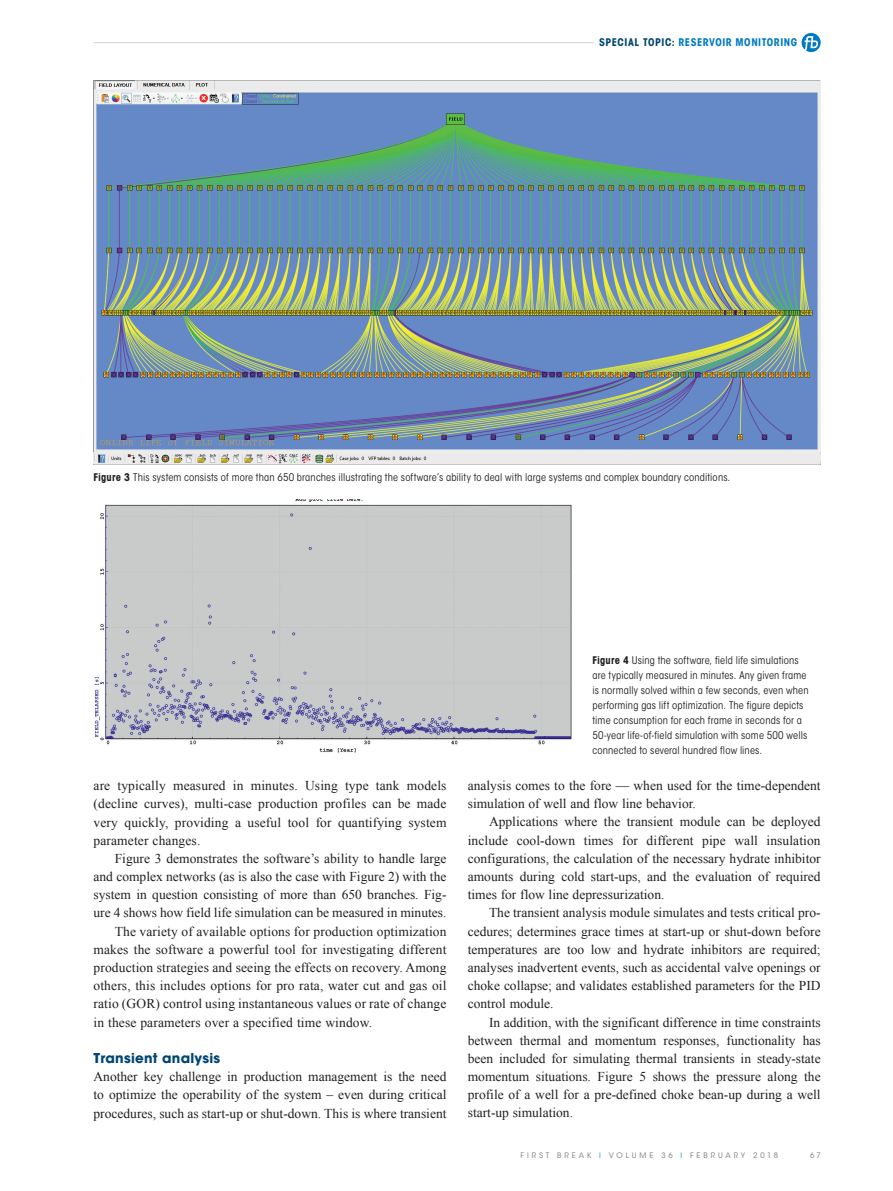
<style>
.page{position:relative;width:893px;height:1191px;background:#fff}
.page>*{position:absolute;margin:0;border:0;box-sizing:border-box;transform-origin:0 0}
.t1{font:13.5px/18.1px "Times New Roman";color:#231f20;text-align:justify}
.t2{font:700 13.5px "ITC Avant Garde Std";letter-spacing:.02em;color:#004670}
.t3{font:condensed 10.5px/15px "ITC Avant Garde Std";letter-spacing:.015em;color:#231f20}
.t4{font:700 condensed 10.5px "ITC Avant Garde Std";letter-spacing:.055em;color:#007ac2}
.t5{font:7.5px "ITC Avant Garde Std";letter-spacing:.385em;color:#787a7d}
.s1{color:#004670}
.s2{font-weight:700}
.s3{color:#1c8acb}
</style>
<div class="page">
<hr style="left:94px;top:42px;width:499px;height:1px;background:#d1d2d4">
<svg style="left:801px;top:33px;width:20px;height:19px"></svg>
<img style="left:94px;top:81px;width:727px;height:384px">
<img style="left:94px;top:499px;width:478px;height:254px">
<p class="t4" style="left:599px;top:36px;width:200px"><span class="s1">SPECIAL TOPIC:</span> RESERVOIR MONITORING</p>
<p class="t3" style="left:94px;top:469px;width:638px"><span class="s2">Figure 3</span> This system consists of more than 650 branches illustrating the software’s ability to deal with large systems and complex boundary conditions.</p>
<p class="t1" style="left:94px;top:776px;width:354px">are typically measured in minutes. Using type tank models (decline curves), multi-case production profiles can be made very quickly, providing a useful tool for quantifying system parameter changes.</p>
<p class="t1" style="left:115px;top:849px;width:333px">Figure 3 demonstrates the software’s ability to handle large</p>
<p class="t1" style="left:94px;top:867px;width:354px">and complex networks (as is also the case with Figure 2) with the</p>
<p class="t1" style="left:94px;top:885px;width:354px">system in question consisting of more than 650 branches. Fig-</p>
<p class="t1" style="left:94px;top:903px;width:354px">ure 4 shows how field life simulation can be measured in minutes.</p>
<p class="t1" style="left:115px;top:922px;width:333px">The variety of available options for production optimization</p>
<p class="t1" style="left:94px;top:940px;width:354px">makes the software a powerful tool for investigating different</p>
<p class="t1" style="left:94px;top:958px;width:354px">production strategies and seeing the effects on recovery. Among</p>
<p class="t1" style="left:94px;top:976px;width:354px">others, this includes options for pro rata, water cut and gas oil</p>
<p class="t1" style="left:94px;top:994px;width:354px">ratio (GOR) control using instantaneous values or rate of change</p>
<p class="t1" style="left:94px;top:1012px;width:280px">in these parameters over a specified time window.</p>
<p class="t2" style="left:94px;top:1049px;width:128px">Transient analysis</p>
<p class="t1" style="left:94px;top:1067px;width:354px">Another key challenge in production management is the need to optimize the operability of the system – even during critical procedures, such as start-up or shut-down. This is where transient</p>
<p class="t3" style="left:592px;top:652px;width:218px"><span class="s2">Figure 4</span> Using the software, field life simulations are typically measured in minutes. Any given frame is normally solved within a few seconds, even when performing gas lift optimization. The figure depicts time consumption for each frame in seconds for a 50-year life-of-field simulation with some 500 wells connected to several hundred flow lines.</p>
<p class="t1" style="left:468px;top:776px;width:354px">analysis comes to the fore — when used for the time-dependent simulation of well and flow line behavior.</p>
<p class="t1" style="left:468px;top:812px;width:354px;text-indent:21px">Applications where the transient module can be deployed include cool-down times for different pipe wall insulation configurations, the calculation of the necessary hydrate inhibitor amounts during cold start-ups, and the evaluation of required times for flow line depressurization.</p>
<p class="t1" style="left:468px;top:903px;width:354px;text-indent:21px">The transient analysis module simulates and tests critical pro&shy;cedures; determines grace times at start-up or shut-down before temperatures are too low and hydrate inhibitors are required; analyses inadvertent events, such as accidental valve openings or choke collapse; and validates established parameters for the PID control module.</p>
<p class="t1" style="left:468px;top:1012px;width:354px;text-indent:21px">In addition, with the significant difference in time constraints between thermal and momentum responses, functionality has been included for simulating thermal transients in steady-state momentum situations. Figure 5 shows the pressure along the profile of a well for a pre-defined choke bean-up during a well start-up simulation.</p>
<p class="t5" style="left:521px;top:1151px;width:259px">FIRST BREAK <span class="s3">I</span> VOLUME 36 <span class="s3">I</span> FEBRUARY 2018</p>
<p class="t5" style="left:810px;top:1151px;width:12px">6 7</p>
</div>
